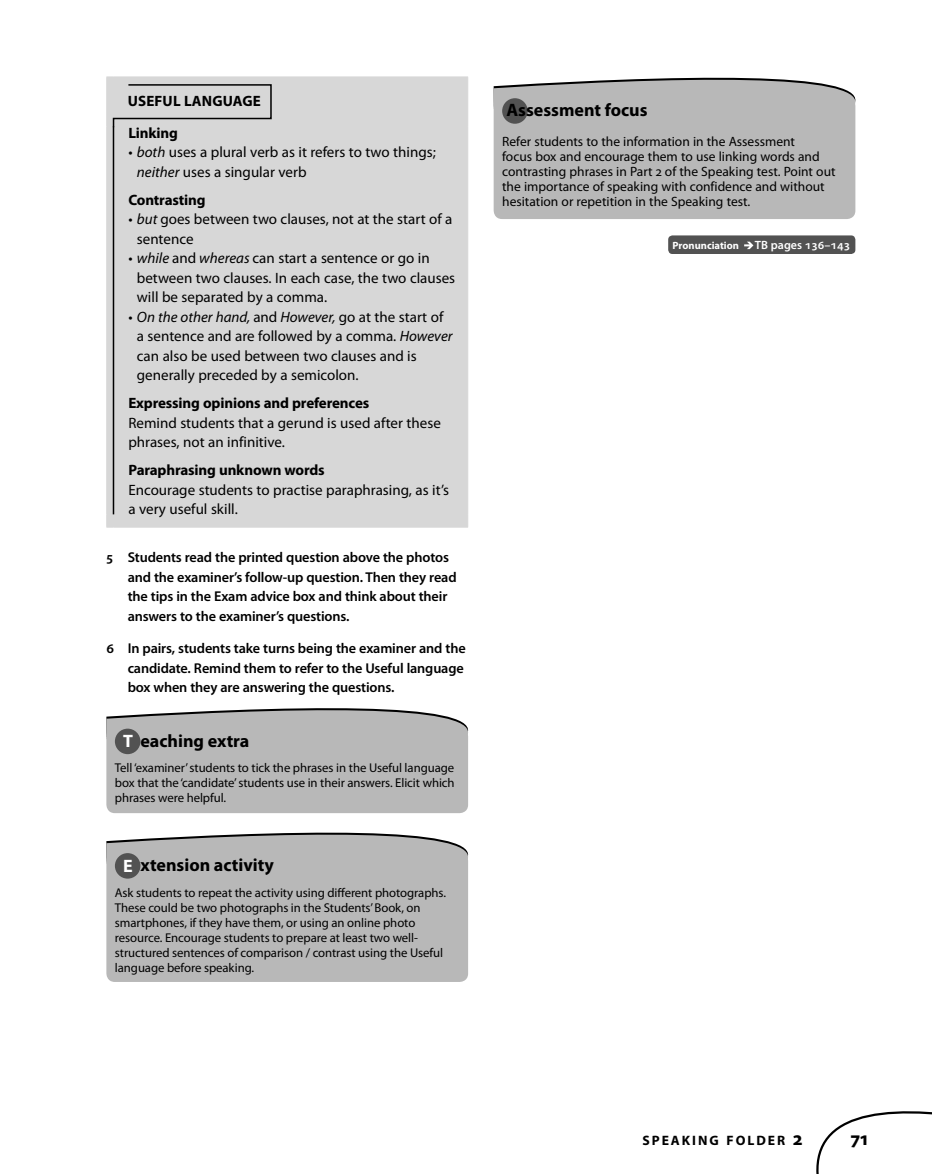
<style>
.page{position:relative;width:932px;height:1174px;background:#fff}
.page>*{position:absolute;margin:0;border:0;box-sizing:border-box;transform-origin:0 0}
.t1{font:700 19.5px "Myriad Pro";color:#000}
.t2{font:700 18px "Myriad Pro";color:#000}
.t3{font:15px/19.5px "Myriad Pro";color:#000}
.t4{font:700 15px "Myriad Pro";letter-spacing:-.01em;color:#000}
.t5{font:600 14.25px/19.5px "Myriad Pro";letter-spacing:-.01em;color:#000}
.t6{font:700 13.65px "Myriad Pro";letter-spacing:.145em;color:#000}
.t7{font:13.5px/15px "Myriad Pro";color:#000}
.t8{font:12.75px/15px "Myriad Pro";letter-spacing:-.005em;color:#000;text-align:justify}
.t9{font:600 12px "Myriad Pro";color:#fff}
.t10{font:700 10.5px "Myriad Pro";color:#fff}
.s1{font-style:italic}
.s2{color:#fff}
.s3{font-size:19.5px}
</style>
<div class="page">
<svg style="left:816px;top:1111px;width:115px;height:63px"></svg>
<svg style="left:493px;top:77px;width:363px;height:32px"></svg>
<div style="left:493px;top:97px;width:362px;height:122px;background:#b8b8b8;border-radius:9px"></div>
<div style="left:502px;top:98px;width:25px;height:26px;background:#525252;border-radius:50%"></div>
<div style="left:668px;top:235px;width:187px;height:19px;background:#525252;border-radius:4px"></div>
<svg style="left:744px;top:242px;width:9px;height:7px"></svg>
<div style="left:107px;top:78px;width:360px;height:449px;background:#d7d7d7"></div>
<hr style="left:113px;top:77px;width:355px;height:1px;background:#d7d7d7">
<hr style="left:467px;top:77px;width:1px;height:49px;background:#d7d7d7">
<hr style="left:106px;top:126px;width:1px;height:388px;background:#d7d7d7">
<hr style="left:467px;top:126px;width:1px;height:388px;background:#d7d7d7">
<svg style="left:467px;top:514px;width:1px;height:13px"></svg>
<svg style="left:106px;top:514px;width:7px;height:14px"></svg>
<hr style="left:113px;top:527px;width:355px;height:1px;background:#d7d7d7">
<hr style="left:113px;top:126px;width:1px;height:388px;background:#000">
<svg style="left:106px;top:708px;width:363px;height:26px"></svg>
<div style="left:106px;top:728px;width:362px;height:85px;background:#b8b8b8;border-radius:9px"></div>
<div style="left:115px;top:728px;width:25px;height:26px;background:#525252;border-radius:50%"></div>
<svg style="left:106px;top:832px;width:363px;height:26px"></svg>
<div style="left:106px;top:852px;width:362px;height:130px;background:#b8b8b8;border-radius:9px"></div>
<div style="left:115px;top:853px;width:25px;height:25px;background:#525252;border-radius:50%"></div>
<svg style="left:106px;top:77px;width:166px;height:52px;background:#cacaca"></svg>
<p class="t4" style="left:128px;top:91px;width:20px">Useful</p>
<p class="t4" style="left:184px;top:91px;width:11px">language</p>
<p class="t4" style="left:128px;top:123px;width:51px">Linking</p>
<p class="t3" style="left:137px;top:142px;width:300px;text-indent:-9px">• <span class="s1">both</span> uses a plural verb as it refers to two things; <span class="s1">neither</span> uses a singular verb</p>
<p class="t4" style="left:128px;top:190px;width:79px">Contrasting</p>
<p class="t3" style="left:137px;top:209px;width:317px;text-indent:-9px">• <span class="s1">but</span> goes between two clauses, not at the start of a sentence</p>
<p class="t3" style="left:137px;top:248px;width:320px;text-indent:-9px">• <span class="s1">while</span> and <span class="s1">whereas</span> can start a sentence or go in between two clauses. In each case, the two clauses will be separated by a comma.</p>
<p class="t3" style="left:137px;top:307px;width:317px;text-indent:-9px">• <span class="s1">On the other hand,</span> and <span class="s1">However,</span> go at the start of a sentence and are followed by a comma. <span class="s1">However </span>can also be used between two clauses and is generally preceded by a semicolon.</p>
<p class="t4" style="left:128px;top:393px;width:242px">Expressing opinions and preferences</p>
<p class="t3" style="left:128px;top:413px;width:314px">Remind students that a gerund is used after these phrases, not an infinitive.</p>
<p class="t4" style="left:128px;top:460px;width:198px">Paraphrasing unknown words</p>
<p class="t3" style="left:128px;top:480px;width:322px">Encourage students to practise paraphrasing, as it’s a very useful skill.</p>
<p class="t5" style="left:128px;top:547px;width:330px;text-indent:-21px">5 Students read the printed question above the photos and the examiner’s follow-up question. Then they read the tips in the Exam advice box and think about their answers to the examiner’s questions.</p>
<p class="t5" style="left:128px;top:638px;width:339px;text-indent:-21px">6 In pairs, students take turns being the examiner and the candidate. Remind them to refer to the Useful language box when they are answering the questions.</p>
<p class="t2" style="left:123px;top:729px;width:128px"><span class="s2">T</span> eaching extra</p>
<p class="t8" style="left:115px;top:760px;width:341px">Tell ‘examiner’ students to tick the phrases in the Useful language box that the ‘candidate’ students use in their answers. Elicit which phrases were helpful.</p>
<p class="t2" style="left:123px;top:853px;width:152px"><span class="s2">E</span> xtension activity</p>
<p class="t8" style="left:115px;top:884px;width:332px;text-align:left">Ask students to repeat the activity using different photographs.<br>These could be two photographs in the Students’ Book, on smartphones, if they have them, or using an online photo resource. Encourage students to prepare at least two well&shy;structured sentences of comparison / contrast using the Useful language before speaking.</p>
<p class="t2" style="left:506px;top:98px;width:142px">Assessment focus</p>
<p class="t7" style="left:502px;top:134px;width:335px">Refer students to the information in the Assessment<br>focus box and encourage them to use linking words and contrasting phrases in Part 2 of the Speaking test. Point out the importance of speaking with confidence and without hesitation or repetition in the Speaking test.</p>
<p class="t10" style="left:672px;top:238px;width:68px">Pronunciation</p>
<p class="t9" style="left:754px;top:237px;width:97px">TB pages 136–143</p>
<p class="t6" style="left:642px;top:1131px;width:161px">SPEAKING FOLDER <span class="s3">2</span></p>
<h1 class="t1" style="left:850px;top:1125px;width:19px">71</h1>
</div>
